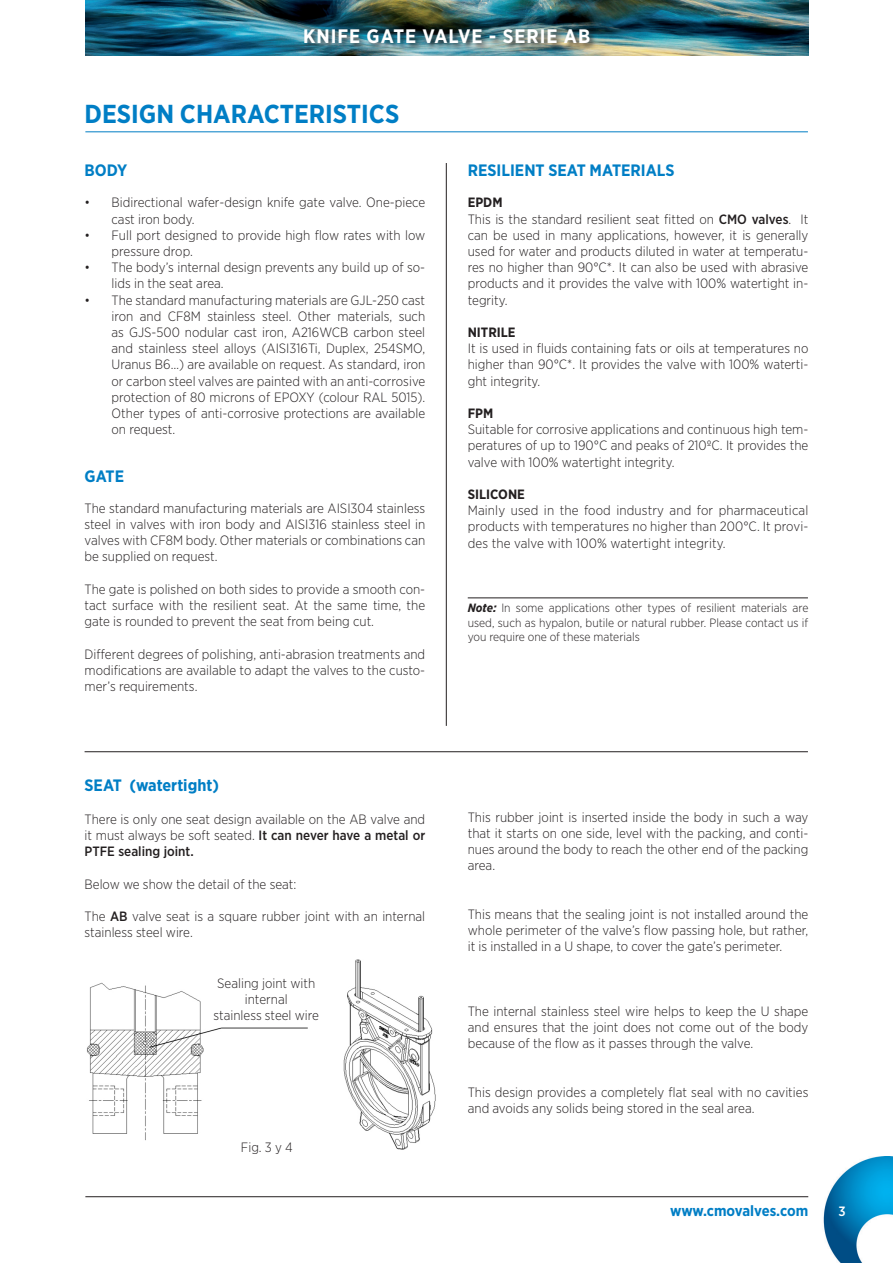
<style>
.page{position:relative;width:893px;height:1263px;background:#fff}
.page>*{position:absolute;margin:0;border:0;box-sizing:border-box;transform-origin:0 0}
.t1{font:700 25.95px "Gotham Narrow";color:#007ec5}
.t2{font:700 19.5px "Gotham Narrow";letter-spacing:.05em;color:#fff}
.t3{font:700 16.5px "Gotham Narrow";color:#007ec5}
.t4{font:700 15px "Gotham Narrow";letter-spacing:-.005em;color:#007ec5}
.t5{font:300 13.5px/16.2px "Gotham Narrow";color:#231f20;text-align:justify}
.t6{font:700 13.5px "Gotham Narrow";color:#231f20}
.t7{font:500 13.5px "Gotham Narrow";color:#fff}
.t8{font:300 12px/14.4px "Gotham Narrow";color:#231f20;text-align:justify}
.s1{font-weight:500}
.s2{font-weight:700;font-style:italic}
</style>
<div class="page">
<img style="left:85px;top:0;width:723px;height:56px">
<img style="left:823px;top:1156px;width:70px;height:107px">
<hr style="left:85px;top:1196px;width:723px;height:1px;background:#231f20">
<div style="left:303px;top:28px;width:294px;height:22px;background:#231f20;opacity:.75"></div>
<hr style="left:446px;top:163px;width:1px;height:563px;background:#231f20">
<hr style="left:468px;top:598px;width:340px;height:1px;background:#231f20">
<hr style="left:85px;top:131px;width:723px;height:1px;background:#007ec5">
<hr style="left:85px;top:751px;width:723px;height:1px;background:#231f20">
<img style="left:87px;top:959px;width:349px;height:191px">
<div style="left:217px;top:977px;width:98px;height:50px;background:#fff"></div>
<h2 class="t2" style="left:303px;top:23px;width:289px">KNIFE GATE VALVE - SERIE AB</h2>
<p class="t1" style="left:85px;top:97px;width:316px">DESIGN CHARACTERISTICS</p>
<p class="t3" style="left:85px;top:160px;width:44px">BODY</p>
<p class="t5" style="left:112px;top:194px;width:315px;text-indent:-27px">• Bidirectional wafer-design knife gate valve. One-piece cast iron body.</p>
<p class="t5" style="left:112px;top:227px;width:315px;text-indent:-27px">• Full port designed to provide high flow rates with low pressure drop.</p>
<p class="t5" style="left:112px;top:259px;width:315px;text-indent:-27px">• The body’s internal design prevents any build up of so&shy;lids in the seat area.</p>
<p class="t5" style="left:112px;top:291px;width:315px;text-indent:-27px">• The standard manufacturing materials are GJL-250 cast iron and CF8M stainless steel. Other materials, such as GJS-500 nodular cast iron, A216WCB carbon steel and stainless steel alloys (AISI316Ti, Duplex, 254SMO, Uranus B6…) are available on request. As standard, iron or carbon steel valves are painted with an anti-corrosive protection of 80 microns of EPOXY (colour RAL 5015).<br>Other types of anti-corrosive protections are available on request.</p>
<p class="t3" style="left:85px;top:465px;width:41px">GATE</p>
<p class="t5" style="left:85px;top:500px;width:342px">The standard manufacturing materials are AISI304 stainless steel in valves with iron body and AISI316 stainless steel in valves with CF8M body. Other materials or combinations can be supplied on request.</p>
<p class="t5" style="left:85px;top:581px;width:342px">The gate is polished on both sides to provide a smooth con&shy;tact surface with the resilient seat. At the same time, the gate is rounded to prevent the seat from being cut.</p>
<p class="t5" style="left:85px;top:645px;width:342px">Different degrees of polishing, anti-abrasion treatments and modifications are available to adapt the valves to the custo&shy;mer’s requirements.</p>
<p class="t3" style="left:85px;top:775px;width:136px">SEAT (watertight)</p>
<p class="t5" style="left:85px;top:811px;width:342px">There is only one seat design available on the AB valve and it must always be soft seated. <span class="s1">It can never have a metal or PTFE sealing joint.</span></p>
<p class="t5" style="left:85px;top:875px;width:213px">Below we show the detail of the seat:</p>
<p class="t5" style="left:85px;top:908px;width:342px">The <span class="s1">AB</span> valve seat is a square rubber joint with an internal stainless steel wire.</p>
<p class="t5" style="left:217px;top:975px;width:100px;text-align:center">Sealing joint with internal</p>
<p class="t5" style="left:214px;top:1007px;width:107px">stainless steel wire</p>
<p class="t5" style="left:241px;top:1138px;width:53px">Fig. 3 y 4</p>
<p class="t3" style="left:468px;top:160px;width:208px">RESILIENT SEAT MATERIALS</p>
<p class="t6" style="left:468px;top:194px;width:36px">EPDM</p>
<p class="t5" style="left:468px;top:210px;width:342px">This is the standard resilient seat fitted on <span class="s1">CMO valves</span>. It can be used in many applications, however, it is generally used for water and products diluted in water at temperatu&shy;res no higher than 90°C*. It can also be used with abrasive products and it provides the valve with 100% watertight in&shy;tegrity.</p>
<p class="t6" style="left:468px;top:324px;width:49px">NITRILE</p>
<p class="t5" style="left:468px;top:340px;width:342px">It is used in fluids containing fats or oils at temperatures no higher than 90°C*. It provides the valve with 100% waterti&shy;ght integrity.</p>
<p class="t6" style="left:468px;top:405px;width:27px">FPM</p>
<p class="t5" style="left:468px;top:421px;width:342px">Suitable for corrosive applications and continuous high tem&shy;peratures of up to 190°C and peaks of 210ºC. It provides the valve with 100% watertight integrity.</p>
<p class="t6" style="left:468px;top:486px;width:59px">SILICONE</p>
<p class="t5" style="left:468px;top:502px;width:342px">Mainly used in the food industry and for pharmaceutical products with temperatures no higher than 200°C. It provi&shy;des the valve with 100% watertight integrity.</p>
<p class="t8" style="left:468px;top:601px;width:342px"><span class="s2">Note:</span> In some applications other types of resilient materials are used, such as hypalon, butile or natural rubber. Please contact us if you require one of these materials</p>
<p class="t5" style="left:468px;top:808px;width:342px">This rubber joint is inserted inside the body in such a way that it starts on one side, level with the packing, and conti&shy;nues around the body to reach the other end of the packing area.</p>
<p class="t5" style="left:468px;top:905px;width:342px">This means that the sealing joint is not installed around the whole perimeter of the valve’s flow passing hole, but rather, it is installed in a U shape, to cover the gate’s perimeter.</p>
<p class="t5" style="left:468px;top:1003px;width:342px">The internal stainless steel wire helps to keep the U shape and ensures that the joint does not come out of the body because of the flow as it passes through the valve.</p>
<p class="t5" style="left:468px;top:1084px;width:342px">This design provides a completely flat seal with no cavities and avoids any solids being stored in the seal area.</p>
<p class="t4" style="left:670px;top:1201px;width:140px">www.cmovalves.com</p>
<p class="t7" style="left:838px;top:1202px;width:9px">3</p>
</div>
